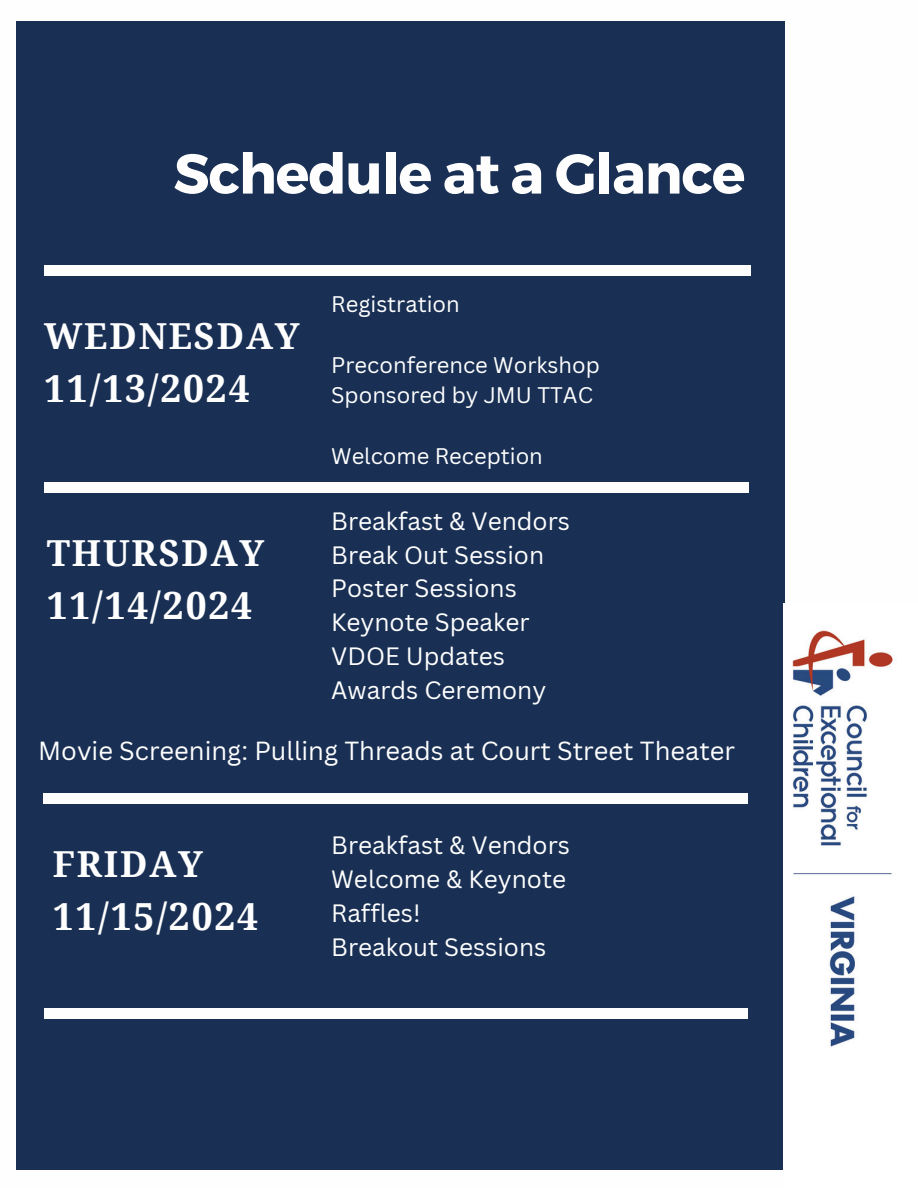
<style>
.page{position:relative;width:918px;height:1188px;background:#fff}
.page>*{position:absolute;margin:0;border:0;box-sizing:border-box;transform-origin:0 0}
.t1{font:700 56.1px "Montserrat";letter-spacing:-.02em;color:#fefefe}
.t2{font:700 37.35px "Droid Serif";letter-spacing:.05em;color:#fefefe}
.t3{font:700 35.85px "Droid Serif";letter-spacing:.05em;color:#fefefe}
.t4{font:25.5px "Canva Sans";color:#fefefe}
.t5{font:24.45px/33.8px "Canva Sans";color:#fefefe}
.t6{font:22.05px "Canva Sans";color:#fefefe}
</style>
<div class="page">
<div style="left:16px;top:21px;width:769px;height:1149px;background:#193054"></div>
<div style="left:44px;top:265px;width:707px;height:11px;background:#fefefe"></div>
<div style="left:44px;top:483px;width:704px;height:10px;background:#fefefe"></div>
<div style="left:44px;top:794px;width:704px;height:10px;background:#fefefe"></div>
<div style="left:44px;top:1008px;width:703px;height:11px;background:#fefefe"></div>
<img style="left:784px;top:603px;width:109px;height:567px">
<h1 class="t1" style="left:173px;top:137px;width:574px">Schedule at a Glance</h1>
<p class="t3" style="left:44px;top:316px;width:257px">WEDNESDAY</p>
<p class="t2" style="left:44px;top:367px;width:207px">11/13/2024</p>
<p class="t6" style="left:331px;top:288px;width:130px">Registration</p>
<p class="t6" style="left:331px;top:349px;width:270px">Preconference Workshop</p>
<p class="t6" style="left:331px;top:379px;width:263px">Sponsored by JMU TTAC</p>
<p class="t6" style="left:331px;top:440px;width:213px">Welcome Reception</p>
<h2 class="t5" style="left:331px;top:504px;width:240px">Breakfast &amp; Vendors<br>Break Out Session<br>Poster Sessions<br>Keynote Speaker<br>VDOE Updates<br>Awards Ceremony</h2>
<h3 class="t4" style="left:38px;top:733px;width:698px">Movie Screening: Pulling Threads at Court Street Theater</h3>
<h2 class="t3" style="left:47px;top:533px;width:219px">THURSDAY</h2>
<h2 class="t2" style="left:47px;top:584px;width:207px">11/14/2024</h2>
<p class="t3" style="left:53px;top:844px;width:152px">FRIDAY</p>
<p class="t2" style="left:53px;top:895px;width:207px">11/15/2024</p>
<h3 class="t5" style="left:331px;top:828px;width:240px">Breakfast &amp; Vendors<br>Welcome &amp; Keynote<br>Raffles!<br>Breakout Sessions</h3>
</div>
